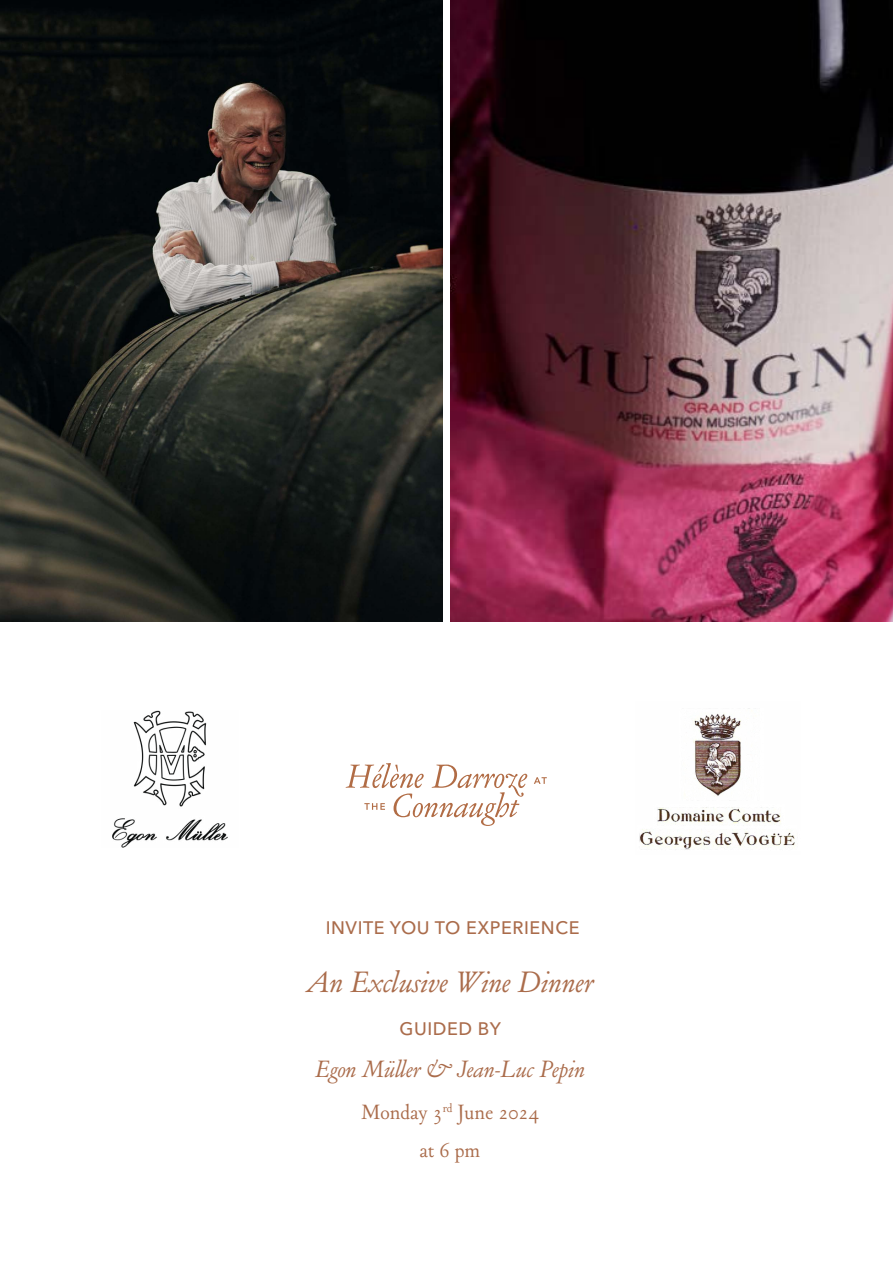
<style>
.page{position:relative;width:893px;height:1263px;background:#fff}
.page>*{position:absolute;margin:0;border:0;box-sizing:border-box;transform-origin:0 0}
.t1{font:italic 30px "Henry";color:#aa6c4b}
.t2{font:italic 24px "Henry";color:#aa6c4b}
.t3{font:21px/38.1px "Henry";color:#aa6c4b;text-align:center}
.t4{font:500 18px "Avenir Next LT Pro";letter-spacing:.03em;color:#aa6c4b}
</style>
<div class="page">
<img style="left:112px;top:711px;width:116px;height:137px">
<svg style="left:346px;top:763px;width:201px;height:63px"></svg>
<img style="left:639px;top:708px;width:156px;height:142px">
<img style="left:450px;top:0;width:443px;height:621px">
<img style="left:0;top:0;width:443px;height:621px">
<p class="t4" style="left:326px;top:917px;width:255px">INVITE YOU TO EXPERIENCE</p>
<h1 class="t1" style="left:307px;top:962px;width:288px">An Exclusive Wine Dinner</h1>
<p class="t4" style="left:400px;top:1018px;width:103px">GUIDED BY</p>
<h2 class="t2" style="left:315px;top:1053px;width:271px">Egon Müller &amp; Jean-Luc Pepin</h2>
<p class="t3" style="left:361px;top:1093px;width:179px">Monday 3<sup>rd</sup> June 2024 at 6 pm</p>
</div>
